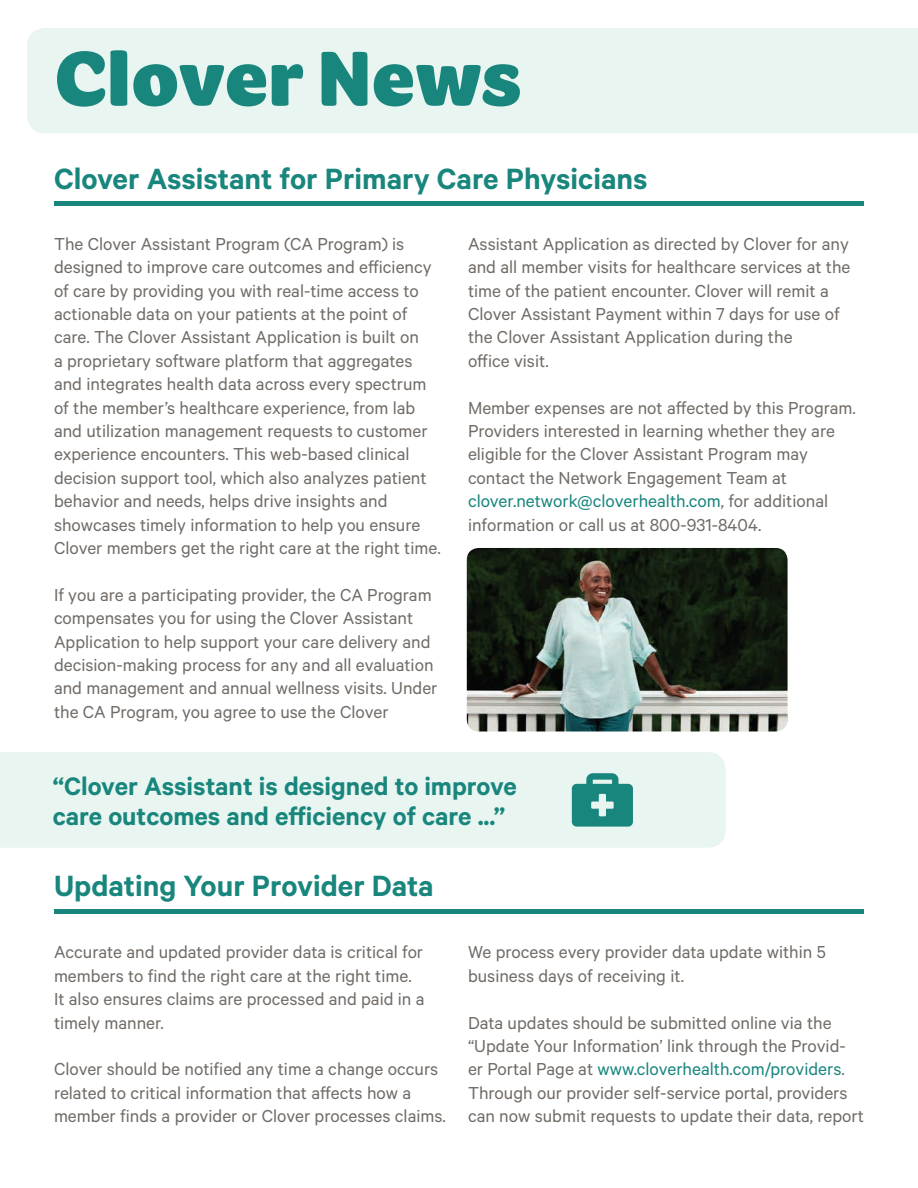
<style>
.page{position:relative;width:918px;height:1188px;background:#fff}
.page>*{position:absolute;margin:0;border:0;box-sizing:border-box;transform-origin:0 0}
.t1{font:900 90px "FS Pimlico";letter-spacing:-.005em;color:#19867d}
.t2{font:600 33px "Calibre";color:#19867d}
.t3{font:600 28.5px/30px "Calibre";color:#19867d}
.t4{font:19.5px/23.4px "Calibre";color:#716b66}
.s1{color:#19867d}
</style>
<div class="page">
<div style="left:27px;top:28px;width:891px;height:105px;background:#e8f5f0"></div>
<hr style="left:54px;top:202px;width:810px;height:4px;background:#19867d">
<img style="left:467px;top:548px;width:321px;height:183px">
<div style="left:0;top:752px;width:726px;height:96px;background:#e8f5f0"></div>
<svg style="left:572px;top:773px;width:61px;height:54px;background:#469e96"></svg>
<hr style="left:54px;top:910px;width:810px;height:4px;background:#19867d">
<h1 class="t1" style="left:54px;top:8px;width:469px">Clover News</h1>
<h2 class="t2" style="left:54px;top:159px;width:595px">Clover Assistant for Primary Care Physicians</h2>
<p class="t4" style="left:54px;top:231px;width:388px">The Clover Assistant Program (CA Program) is designed to improve care outcomes and efficiency of care by providing you with real-time access to actionable data on your patients at the point of care. The Clover Assistant Application is built on<br>a proprietary software platform that aggregates and integrates health data across every spectrum of the member’s healthcare experience, from lab and utilization management requests to customer experience encounters. This web-based clinical decision support tool, which also analyzes patient behavior and needs, helps drive insights and showcases timely information to help you ensure Clover members get the right care at the right time.</p>
<p class="t4" style="left:54px;top:582px;width:385px">If you are a participating provider, the CA Program compensates you for using the Clover Assistant Application to help support your care delivery and decision-making process for any and all evaluation and management and annual wellness visits. Under the CA Program, you agree to use the Clover</p>
<p class="t4" style="left:468px;top:231px;width:384px">Assistant Application as directed by Clover for any and all member visits for healthcare services at the time of the patient encounter. Clover will remit a Clover Assistant Payment within 7 days for use of the Clover Assistant Application during the<br>office visit.</p>
<p class="t4" style="left:468px;top:395px;width:389px">Member expenses are not affected by this Program.<br>Providers interested in learning whether they are eligible for the Clover Assistant Program may contact the Network Engagement Team at <span class="s1">clover.network@cloverhealth.com</span>, for additional information or call us at 800-931-8404.</p>
<h3 class="t3" style="left:53px;top:770px;width:466px">“Clover Assistant is designed to improve care outcomes and efficiency of care ...”</h3>
<h2 class="t2" style="left:54px;top:866px;width:381px">Updating Your Provider Data</h2>
<p class="t4" style="left:54px;top:940px;width:372px">Accurate and updated provider data is critical for members to find the right care at the right time.<br>It also ensures claims are processed and paid in a timely manner.</p>
<p class="t4" style="left:54px;top:1057px;width:393px">Clover should be notified any time a change occurs related to critical information that affects how a member finds a provider or Clover processes claims.</p>
<p class="t4" style="left:468px;top:940px;width:359px">We process every provider data update within 5 business days of receiving it.</p>
<p class="t4" style="left:468px;top:1010px;width:398px">Data updates should be submitted online via the “Update Your Information’ link through the Provid&shy;er Portal Page at <span class="s1">www.cloverhealth.com/providers</span>.<br>Through our provider self-service portal, providers can now submit requests to update their data, report</p>
</div>
